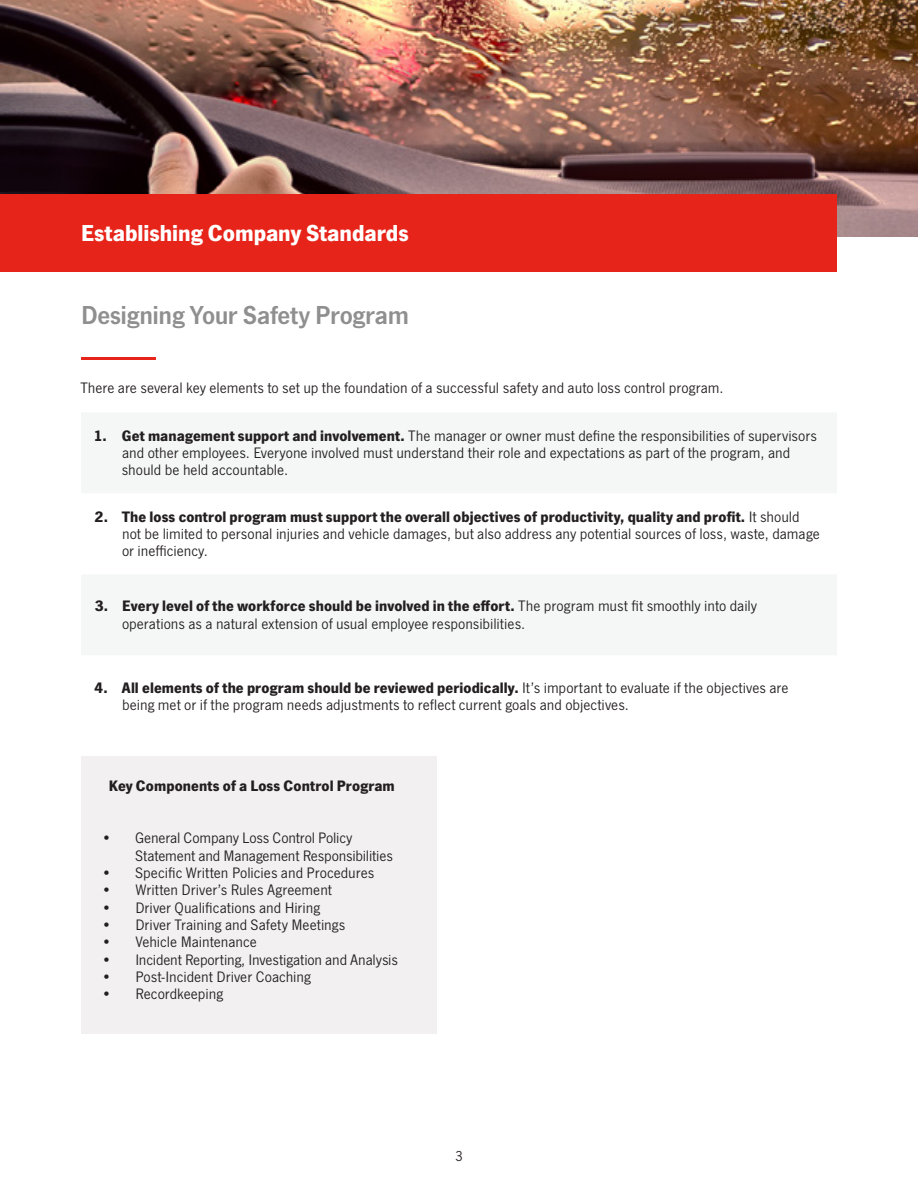
<style>
.page{position:relative;width:918px;height:1188px;background:#fff}
.page>*{position:absolute;margin:0;border:0;box-sizing:border-box;transform-origin:0 0}
.subhead_-_large_-_re{font:600 27px "SF News Gothic";letter-spacing:-.015em;color:#8f8f8f}
.headline_-_small{font:700 24px "SF News Gothic";letter-spacing:-.005em;color:#fff}
.body{font:15.75px/17.4px "SF News Gothic";letter-spacing:-.005em;color:#231f20}
.BODY_TEXT{font:700 15.75px "SF News Gothic";letter-spacing:.005em;color:#231f20}
.t1{font:15px "SF News Gothic";color:#231f20}
.s1{font-weight:700}
</style>
<div class="page">
<div style="left:81px;top:757px;width:356px;height:277px;background:#f3f0f1"></div>
<img style="left:0;top:0;width:918px;height:237px">
<hr style="left:81px;top:358px;width:75px;height:2px;background:#e72419">
<div style="left:0;top:194px;width:837px;height:78px;background:#e72419"></div>
<p class="headline_-_small" style="left:81px;top:219px;width:329px">Establishing Company Standards</p>
<p class="subhead_-_large_-_re" style="left:81px;top:300px;width:329px">Designing Your Safety Program</p>
<p class="body" style="left:80px;top:379px;width:645px">There are several key elements to set up the foundation of a successful safety and auto loss control program.</p>
<p class="body" style="left:122px;top:427px;width:697px;text-indent:-28px"><span class="s1">1. Get management support and involvement.</span> The manager or owner must define the responsibilities of supervisors and other employees. Everyone involved must understand their role and expectations as part of the program, and should be held accountable.</p>
<p class="body" style="left:122px;top:508px;width:699px;text-indent:-27px"><span class="s1">2. The loss control program must support the overall objectives of productivity, quality and profit.</span> It should not be limited to personal injuries and vehicle damages, but also address any potential sources of loss, waste, damage or inefficiency.</p>
<p class="body" style="left:122px;top:598px;width:637px;text-indent:-27px"><span class="s1">3. Every level of the workforce should be involved in the effort.</span> The program must fit smoothly into daily operations as a natural extension of usual employee responsibilities.</p>
<p class="body" style="left:122px;top:679px;width:668px;text-indent:-28px"><span class="s1">4. All elements of the program should be reviewed periodically.</span> It’s important to evaluate if the objectives are being met or if the program needs adjustments to reflect current goals and objectives.</p>
<p class="BODY_TEXT" style="left:109px;top:777px;width:288px">Key Components of a Loss Control Program</p>
<p class="body" style="left:135px;top:830px;width:259px;text-indent:-34px">• General Company Loss Control Policy<br>Statement and Management Responsibilities</p>
<p class="body" style="left:101px;top:864px;width:275px">• Specific Written Policies and Procedures</p>
<p class="body" style="left:101px;top:882px;width:232px">• Written Driver’s Rules Agreement</p>
<p class="body" style="left:101px;top:899px;width:220px">• Driver Qualifications and Hiring</p>
<p class="body" style="left:101px;top:916px;width:246px">• Driver Training and Safety Meetings</p>
<p class="body" style="left:101px;top:934px;width:157px">• Vehicle Maintenance</p>
<p class="body" style="left:101px;top:951px;width:298px">• Incident Reporting, Investigation and Analysis</p>
<p class="body" style="left:101px;top:968px;width:211px">• Post-Incident Driver Coaching</p>
<p class="body" style="left:101px;top:986px;width:123px">• Recordkeeping</p>
<p class="t1" style="left:455px;top:1148px;width:9px">3</p>
</div>
